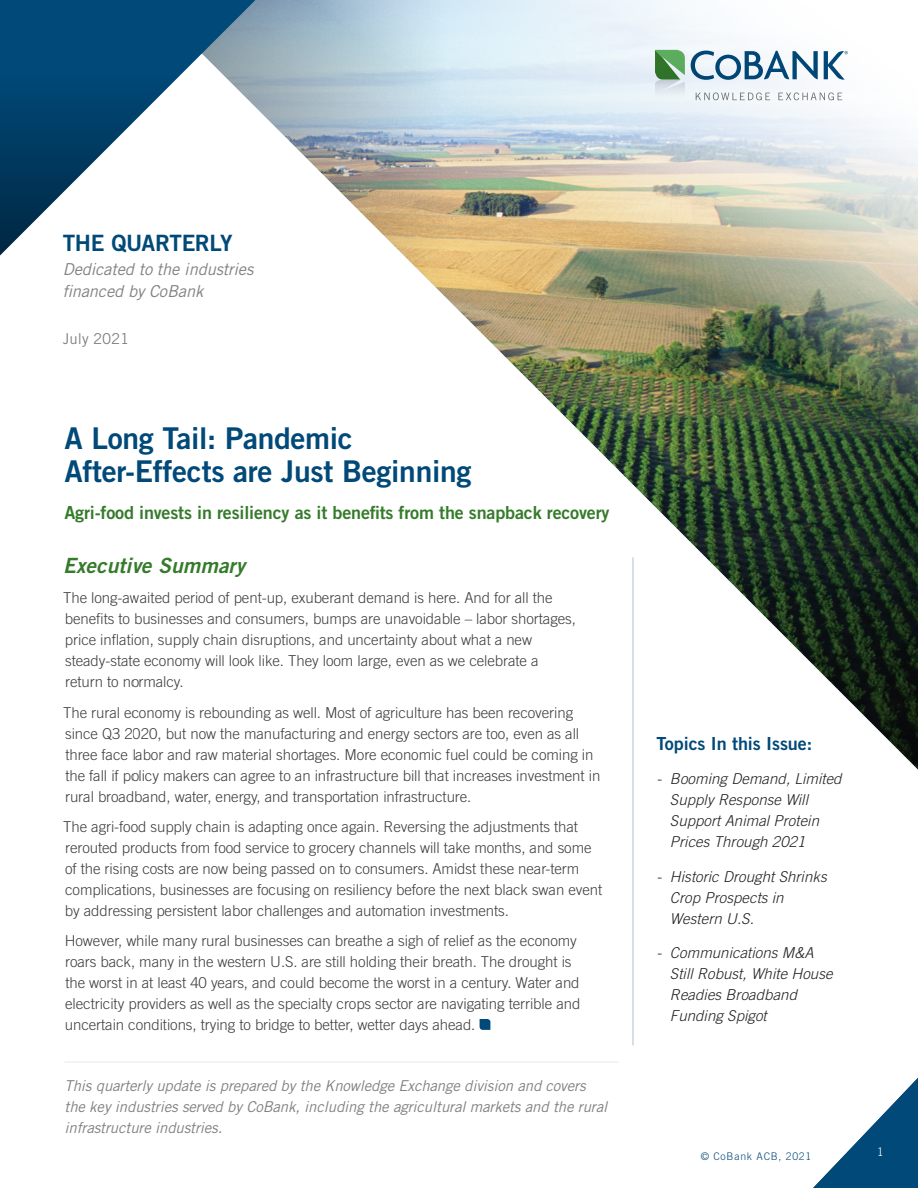
<style>
.page{position:relative;width:918px;height:1188px;background:#fff}
.page>*{position:absolute;margin:0;border:0;box-sizing:border-box;transform-origin:0 0}
.t1{font:30px/33px "Trade Gothic Bold Two";letter-spacing:-.01em;color:#004978}
.t2{font:22.5px "Trade Gothic Bold Two";letter-spacing:-.02em;color:#004978}
.t3{font:italic 21px "Trade Gothic Bold Two";letter-spacing:.005em;color:#357b2b}
.t4{font:18px "Trade Gothic Bold Two";letter-spacing:-.01em;color:#357b2b}
.t5{font:18px "Trade Gothic Bold Two";letter-spacing:-.005em;color:#004978}
.t6{font:italic 16.5px/21.3px "Trade Gothic";letter-spacing:-.01em;color:#808285}
.t7{font:300 15px/21px "Trade Gothic";letter-spacing:-.005em;color:#3e3d3e}
.t8{font:italic 300 15px/21px "Trade Gothic";letter-spacing:.005em;color:#231f20}
.t9{font:italic 15px/21px "Trade Gothic";letter-spacing:-.01em;color:#808285}
.t10{font:15px "Trade Gothic";letter-spacing:-.005em;color:#808285}
.t11{font:300 11.7px "Trade Gothic";color:#fff}
.t12{font:300 10.5px "Trade Gothic";letter-spacing:.07em;color:#004978}
</style>
<div class="page">
<svg style="left:480px;top:1019px;width:10px;height:11px"></svg>
<img style="left:269px;top:0;width:649px;height:771px">
<img style="left:308px;top:0;width:610px;height:464px">
<svg style="left:655px;top:50px;width:30px;height:49px"></svg>
<svg style="left:696px;top:93px;width:74px;height:7px"></svg>
<svg style="left:778px;top:93px;width:64px;height:7px"></svg>
<svg style="left:691px;top:51px;width:157px;height:29px"></svg>
<svg style="left:813px;top:1077px;width:105px;height:111px"></svg>
<hr style="left:64px;top:1062px;width:555px;height:1px;background:#c4d6de">
<svg style="left:0;top:0;width:269px;height:256px"></svg>
<hr style="left:633px;top:557px;width:1px;height:488px;background:#abc3d0">
<h2 class="t2" style="left:63px;top:229px;width:171px">THE QUARTERLY</h2>
<p class="t6" style="left:63px;top:258px;width:192px">Dedicated to the industries financed by CoBank</p>
<p class="t10" style="left:63px;top:329px;width:68px">July 2021</p>
<h1 class="t1" style="left:64px;top:421px;width:408px">A Long Tail: Pandemic<br>After-Effects are Just Beginning</h1>
<p class="t4" style="left:64px;top:502px;width:547px">Agri-food invests in resiliency as it benefits from the snapback recovery</p>
<h3 class="t3" style="left:63px;top:553px;width:183px">Executive Summary</h3>
<p class="t7" style="left:63px;top:587px;width:514px">The long-awaited period of pent-up, exuberant demand is here. And for all the benefits to businesses and consumers, bumps are unavoidable – labor shortages, price inflation, supply chain disruptions, and uncertainty about what a new steady-state economy will look like. They loom large, even as we celebrate a return to normalcy.</p>
<p class="t7" style="left:63px;top:702px;width:539px">The rural economy is rebounding as well. Most of agriculture has been recovering since Q3 2020, but now the manufacturing and energy sectors are too, even as all three face labor and raw material shortages. More economic fuel could be coming in the fall if policy makers can agree to an infrastructure bill that increases investment in rural broadband, water, energy, and transportation infrastructure.</p>
<p class="t7" style="left:63px;top:816px;width:541px">The agri-food supply chain is adapting once again. Reversing the adjustments that rerouted products from food service to grocery channels will take months, and some of the rising costs are now being passed on to consumers. Amidst these near-term complications, businesses are focusing on resiliency before the next black swan event by addressing persistent labor challenges and automation investments.</p>
<p class="t7" style="left:65px;top:930px;width:517px">However, while many rural businesses can breathe a sigh of relief as the economy roars back, many in the western U.S. are still holding their breath. The drought is the worst in at least 40 years, and could become the worst in a century. Water and electricity providers as well as the specialty crops sector are navigating terrible and uncertain conditions, trying to bridge to better, wetter days ahead.</p>
<p class="t9" style="left:64px;top:1075px;width:544px">This quarterly update is prepared by the Knowledge Exchange division and covers the key industries served by CoBank, including the agricultural markets and the rural infrastructure industries.</p>
<p class="t5" style="left:656px;top:732px;width:157px">Topics In this Issue:</p>
<p class="t8" style="left:670px;top:768px;width:173px;text-indent:-14px">- Booming Demand, Limited<br>Supply Response Will<br>Support Animal Protein<br>Prices Through 2021</p>
<p class="t8" style="left:670px;top:865px;width:158px;text-indent:-14px">- Historic Drought Shrinks<br>Crop Prospects in<br>Western U.S.</p>
<p class="t8" style="left:670px;top:942px;width:164px;text-indent:-14px">- Communications M&amp;A<br>Still Robust, White House<br>Readies Broadband<br>Funding Spigot</p>
<p class="t12" style="left:701px;top:1150px;width:112px">© CoBank ACB, 2021</p>
<p class="t11" style="left:877px;top:1145px;width:8px">1</p>
</div>
